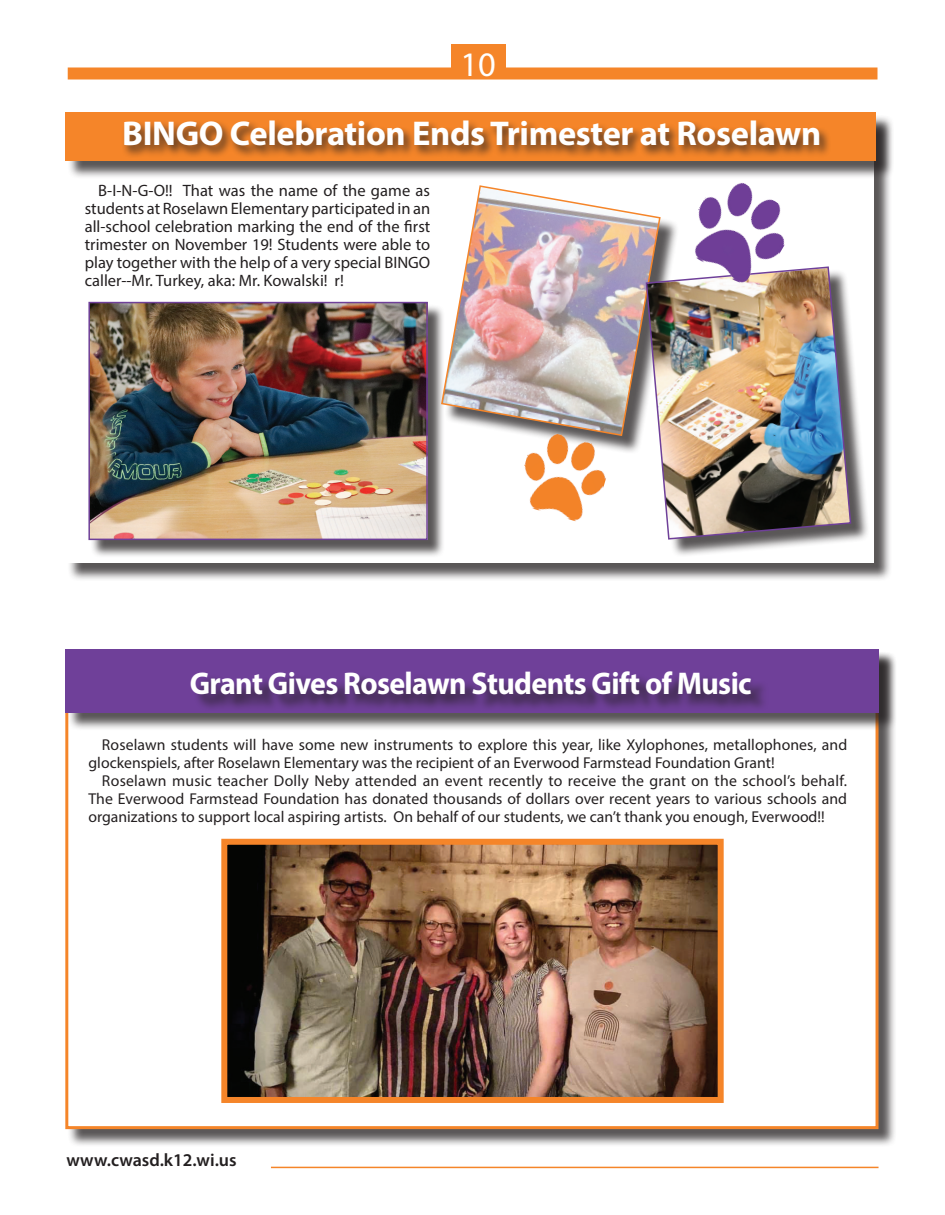
<style>
.page{position:relative;width:945px;height:1215px;background:#fff}
.page>*{position:absolute;margin:0;border:0;box-sizing:border-box;transform-origin:0 0}
.t1{font:700 34.5px "Myriad Pro";letter-spacing:-.01em;color:#fff}
.t2{font:34.5px "Myriad Pro";color:#fff}
.t3{font:700 31.5px "Myriad Pro";letter-spacing:-.02em;color:#fff;scale:.95 1}
.t4{font:600 18px "Myriad Pro";color:#231f20}
.t5{font:16.5px/18px "Myriad Pro";color:#231f20;text-align:justify}
.t6{font:15.75px/18px "Myriad Pro";color:#231f20}
</style>
<div class="page">
<hr style="left:271px;top:1167px;width:608px;height:1px;background:#f58529">
<div style="left:68px;top:68px;width:809px;height:12px;background:#f58529"></div>
<div style="left:452px;top:44px;width:54px;height:34px;background:#f58529"></div>
<div style="left:68px;top:651px;width:829px;height:497px;background:#231f20;opacity:.75"></div>
<div style="left:65px;top:649px;width:814px;height:480px;background:#fff;border:3px solid #f58529"></div>
<div style="left:68px;top:651px;width:830px;height:80px;background:#231f20;opacity:.75"></div>
<div style="left:65px;top:649px;width:814px;height:63px;background:#6f4099"></div>
<div style="left:193px;top:674px;width:576px;height:38px;background:#231f20;opacity:.75"></div>
<div style="left:68px;top:120px;width:824px;height:462px;background:#231f20;opacity:.75"></div>
<div style="left:65px;top:118px;width:809px;height:445px;background:#fff"></div>
<div style="left:68px;top:114px;width:826px;height:65px;background:#231f20;opacity:.75"></div>
<div style="left:65px;top:112px;width:810px;height:49px;background:#f58529"></div>
<div style="left:122px;top:118px;width:710px;height:40px;background:#231f20;opacity:.75"></div>
<div style="left:91px;top:304px;width:354px;height:254px;background:#231f20;opacity:.75"></div>
<img style="left:91px;top:305px;width:334px;height:232px">
<div style="left:88px;top:302px;width:340px;height:238px;border:2px solid #6f4099"></div>
<div style="left:444px;top:189px;width:235px;height:265px;background:#231f20;opacity:.75"></div>
<img style="left:440px;top:185px;width:222px;height:252px">
<div style="left:648px;top:269px;width:222px;height:289px;background:#231f20;opacity:.75"></div>
<img style="left:645px;top:266px;width:207px;height:274px">
<img style="left:228px;top:846px;width:489px;height:250px">
<div style="left:221px;top:839px;width:503px;height:264px;border:6px solid #f58529"></div>
<img style="left:513px;top:427px;width:101px;height:95px">
<img style="left:677px;top:170px;width:121px;height:120px">
<h1 class="t2" style="left:460px;top:43px;width:37px">10</h1>
<h1 class="t1" style="left:122px;top:111px;width:701px">BINGO Celebration Ends Trimester at Roselawn</h1>
<p class="t5" style="left:85px;top:182px;width:347px;text-indent:13px">B-I-N-G-O!! That was the name of the game as students at Roselawn Elementary participated in an all-school celebration marking the end of the first trimester on November 19! Students were able to play together with the help of a very special BINGO caller--Mr. Turkey, aka: Mr. Kowalski! r!</p>
<h2 class="t3" style="left:190px;top:662px;width:593px">Grant Gives Roselawn Students Gift of Music</h2>
<p class="t6" style="left:89px;top:735px;width:760px;text-indent:13px">Roselawn students will have some new instruments to explore this year, like Xylophones, metallophones, and glockenspiels, after Roselawn Elementary was the recipient of an Everwood Farmstead Foundation Grant!</p>
<p class="t6" style="left:89px;top:771px;width:760px;text-align:justify;text-indent:13px">Roselawn music teacher Dolly Neby attended an event recently to receive the grant on the school’s behalf.<br>The Everwood Farmstead Foundation has donated thousands of dollars over recent years to various schools and organizations to support local aspiring artists. On behalf of our students, we can’t thank you enough, Everwood!!</p>
<p class="t4" style="left:67px;top:1149px;width:172px">www.cwasd.k12.wi.us</p>
</div>
